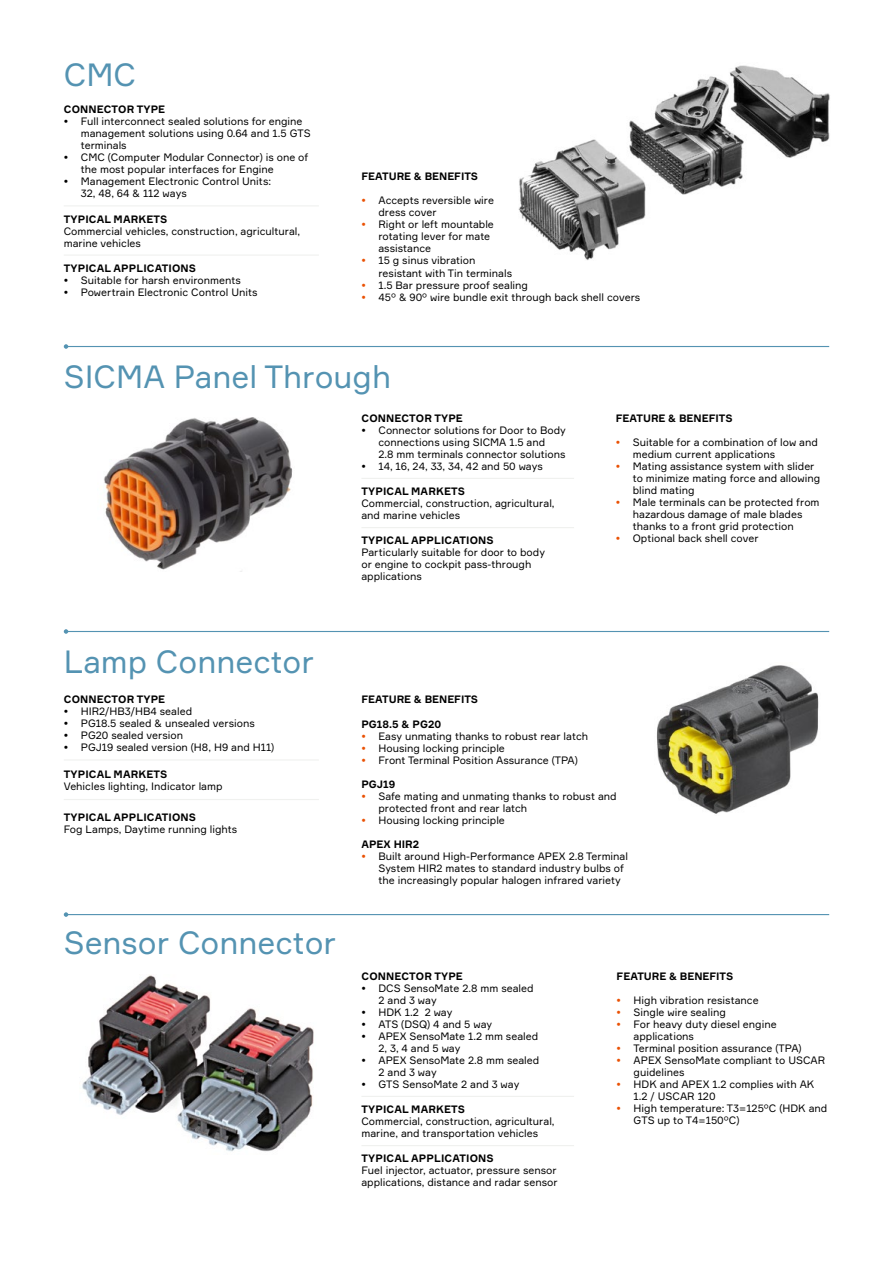
<style>
.page{position:relative;width:893px;height:1263px;background:#fff}
.page>*{position:absolute;margin:0;border:0;box-sizing:border-box;transform-origin:0 0}
.t1{font:31.5px "Formular";color:#5493b2}
.t2{font:10.5px/12px "Formular";color:#000}
.t3{font:700 10.5px "Formular";letter-spacing:.01em;color:#000}
.s1{color:#ea5104}
</style>
<div class="page">
<hr style="left:66px;top:346px;width:763px;height:1px;background:#5493b2">
<svg style="left:64px;top:344px;width:4px;height:5px"></svg>
<hr style="left:66px;top:631px;width:763px;height:1px;background:#5493b2">
<svg style="left:64px;top:629px;width:4px;height:5px"></svg>
<hr style="left:66px;top:914px;width:763px;height:1px;background:#5493b2">
<svg style="left:64px;top:912px;width:4px;height:5px"></svg>
<hr style="left:64px;top:254px;width:255px;height:2px;background:#f0f1ef">
<hr style="left:64px;top:205px;width:255px;height:1px;background:#f0f1ef">
<hr style="left:64px;top:799px;width:255px;height:1px;background:#f0f1ef">
<hr style="left:64px;top:759px;width:255px;height:1px;background:#f0f1ef">
<hr style="left:361px;top:527px;width:213px;height:1px;background:#f0f1ef">
<hr style="left:361px;top:478px;width:213px;height:1px;background:#f0f1ef">
<hr style="left:361px;top:1145px;width:213px;height:1px;background:#f0f1ef">
<hr style="left:361px;top:1096px;width:213px;height:1px;background:#f0f1ef">
<img style="left:82px;top:975px;width:232px;height:177px">
<img style="left:104px;top:417px;width:189px;height:153px">
<img style="left:656px;top:665px;width:163px;height:149px">
<img style="left:518px;top:65px;width:312px;height:195px">
<h1 class="t1" style="left:64px;top:56px;width:74px">CMC</h1>
<p class="t3" style="left:64px;top:103px;width:103px">CONNECTOR TYPE</p>
<p class="t2" style="left:81px;top:115px;width:231px;text-indent:-17px">• Full interconnect sealed solutions for engine management solutions using 0.64 and 1.5 GTS terminals</p>
<p class="t2" style="left:81px;top:151px;width:229px;text-indent:-17px">• CMC (Computer Modular Connector) is one of the most popular interfaces for Engine</p>
<p class="t2" style="left:81px;top:175px;width:192px;text-indent:-17px">• Management Electronic Control Units:<br>32, 48, 64 &amp; 112 ways</p>
<p class="t3" style="left:64px;top:212px;width:105px">TYPICAL MARKETS</p>
<p class="t2" style="left:64px;top:225px;width:238px">Commercial vehicles, construction, agricultural, marine vehicles</p>
<p class="t3" style="left:64px;top:261px;width:134px">TYPICAL APPLICATIONS</p>
<p class="t2" style="left:64px;top:274px;width:179px">• Suitable for harsh environments</p>
<p class="t2" style="left:64px;top:286px;width:195px">• Powertrain Electronic Control Units</p>
<p class="t3" style="left:361px;top:170px;width:118px">FEATURE &amp; BENEFITS</p>
<p class="t2" style="left:378px;top:194px;width:117px;text-indent:-17px"><span class="s1">•</span> Accepts reversible wire dress cover</p>
<p class="t2" style="left:378px;top:218px;width:117px;text-indent:-17px"><span class="s1">•</span> Right or left mountable rotating lever for mate assistance</p>
<p class="t2" style="left:361px;top:254px;width:116px"><span class="s1">•</span> 15 g sinus vibration</p>
<p class="t2" style="left:378px;top:267px;width:135px">resistant with Tin terminals</p>
<p class="t2" style="left:361px;top:279px;width:168px"><span class="s1">•</span> 1.5 Bar pressure proof sealing</p>
<p class="t2" style="left:361px;top:291px;width:280px"><span class="s1">•</span> 45° &amp; 90° wire bundle exit through back shell covers</p>
<h1 class="t1" style="left:64px;top:358px;width:329px">SICMA Panel Through</h1>
<h1 class="t1" style="left:64px;top:642px;width:252px">Lamp Connector</h1>
<p class="t3" style="left:361px;top:412px;width:103px">CONNECTOR TYPE</p>
<p class="t2" style="left:378px;top:424px;width:189px;text-indent:-17px">• Connector solutions for Door to Body connections using SICMA 1.5 and<br>2.8 mm terminals connector solutions</p>
<p class="t2" style="left:361px;top:460px;width:183px">• 14, 16, 24, 33, 34, 42 and 50 ways</p>
<p class="t3" style="left:361px;top:485px;width:105px">TYPICAL MARKETS</p>
<p class="t2" style="left:361px;top:497px;width:195px">Commercial, construction, agricultural, and marine vehicles</p>
<p class="t3" style="left:361px;top:534px;width:134px">TYPICAL APPLICATIONS</p>
<p class="t2" style="left:361px;top:546px;width:185px">Particularly suitable for door to body or engine to cockpit pass-through applications</p>
<p class="t3" style="left:616px;top:412px;width:118px">FEATURE &amp; BENEFITS</p>
<p class="t2" style="left:633px;top:436px;width:187px;text-indent:-17px"><span class="s1">•</span> Suitable for a combination of low and medium current applications</p>
<p class="t2" style="left:633px;top:460px;width:189px;text-indent:-17px"><span class="s1">•</span> Mating assistance system with slider to minimize mating force and allowing blind mating</p>
<p class="t2" style="left:633px;top:496px;width:188px;text-indent:-17px"><span class="s1">•</span> Male terminals can be protected from hazardous damage of male blades thanks to a front grid protection</p>
<p class="t2" style="left:616px;top:532px;width:144px"><span class="s1">•</span> Optional back shell cover</p>
<p class="t3" style="left:64px;top:693px;width:103px">CONNECTOR TYPE</p>
<p class="t2" style="left:64px;top:705px;width:130px">• HIR2/HB3/HB4 sealed</p>
<p class="t2" style="left:64px;top:717px;width:192px">• PG18.5 sealed &amp; unsealed versions</p>
<p class="t2" style="left:64px;top:729px;width:121px">• PG20 sealed version</p>
<p class="t2" style="left:64px;top:741px;width:212px">• PGJ19 sealed version (H8, H9 and H11)</p>
<p class="t3" style="left:64px;top:768px;width:105px">TYPICAL MARKETS</p>
<p class="t2" style="left:64px;top:780px;width:160px">Vehicles lighting, Indicator lamp</p>
<p class="t3" style="left:64px;top:811px;width:134px">TYPICAL APPLICATIONS</p>
<p class="t2" style="left:64px;top:823px;width:175px">Fog Lamps, Daytime running lights</p>
<h1 class="t1" style="left:64px;top:923px;width:274px">Sensor Connector</h1>
<p class="t3" style="left:361px;top:693px;width:118px">FEATURE &amp; BENEFITS</p>
<p class="t3" style="left:361px;top:717px;width:81px">PG18.5 &amp; PG20</p>
<p class="t2" style="left:361px;top:729px;width:228px"><span class="s1">•</span> Easy unmating thanks to robust rear latch</p>
<p class="t2" style="left:361px;top:741px;width:145px"><span class="s1">•</span> Housing locking principle</p>
<p class="t2" style="left:361px;top:753px;width:218px"><span class="s1">•</span> Front Terminal Position Assurance (TPA)</p>
<p class="t3" style="left:361px;top:777px;width:35px">PGJ19</p>
<p class="t2" style="left:378px;top:789px;width:240px;text-indent:-17px"><span class="s1">•</span> Safe mating and unmating thanks to robust and protected front and rear latch</p>
<p class="t2" style="left:361px;top:813px;width:145px"><span class="s1">•</span> Housing locking principle</p>
<p class="t3" style="left:361px;top:837px;width:59px">APEX HIR2</p>
<p class="t2" style="left:378px;top:849px;width:251px;text-indent:-17px"><span class="s1">•</span> Built around High-Performance APEX 2.8 Terminal<br>System HIR2 mates to standard industry bulbs of the increasingly popular halogen infrared variety</p>
<p class="t3" style="left:361px;top:970px;width:103px">CONNECTOR TYPE</p>
<p class="t2" style="left:378px;top:982px;width:157px;text-indent:-17px">• DCS SensoMate 2.8 mm sealed<br>2 and 3 way</p>
<p class="t2" style="left:361px;top:1006px;width:92px">• HDK 1.2 2 way</p>
<p class="t2" style="left:361px;top:1018px;width:132px">• ATS (DSQ) 4 and 5 way</p>
<p class="t2" style="left:378px;top:1030px;width:161px;text-indent:-17px">• APEX SensoMate 1.2 mm sealed<br>2, 3, 4 and 5 way</p>
<p class="t2" style="left:378px;top:1054px;width:162px;text-indent:-17px">• APEX SensoMate 2.8 mm sealed<br>2 and 3 way</p>
<p class="t2" style="left:361px;top:1078px;width:159px">• GTS SensoMate 2 and 3 way</p>
<p class="t3" style="left:361px;top:1103px;width:105px">TYPICAL MARKETS</p>
<p class="t2" style="left:361px;top:1115px;width:195px">Commercial, construction, agricultural, marine, and transportation vehicles</p>
<p class="t3" style="left:361px;top:1152px;width:134px">TYPICAL APPLICATIONS</p>
<p class="t2" style="left:361px;top:1164px;width:198px">Fuel injector, actuator, pressure sensor applications, distance and radar sensor</p>
<p class="t3" style="left:617px;top:970px;width:118px">FEATURE &amp; BENEFITS</p>
<p class="t2" style="left:617px;top:994px;width:144px"><span class="s1">•</span> High vibration resistance</p>
<p class="t2" style="left:617px;top:1006px;width:111px"><span class="s1">•</span> Single wire sealing</p>
<p class="t2" style="left:634px;top:1018px;width:145px;text-indent:-17px"><span class="s1">•</span> For heavy duty diesel engine applications</p>
<p class="t2" style="left:617px;top:1042px;width:187px"><span class="s1">•</span> Terminal position assurance (TPA)</p>
<p class="t2" style="left:634px;top:1054px;width:193px;text-indent:-17px"><span class="s1">•</span> APEX SensoMate compliant to USCAR guidelines</p>
<p class="t2" style="left:634px;top:1078px;width:182px;text-indent:-17px"><span class="s1">•</span> HDK and APEX 1.2 complies with AK<br>1.2 / USCAR 120</p>
<p class="t2" style="left:634px;top:1102px;width:195px;text-indent:-17px"><span class="s1">•</span> High temperature: T3=125°C (HDK and<br>GTS up to T4=150°C)</p>
</div>
